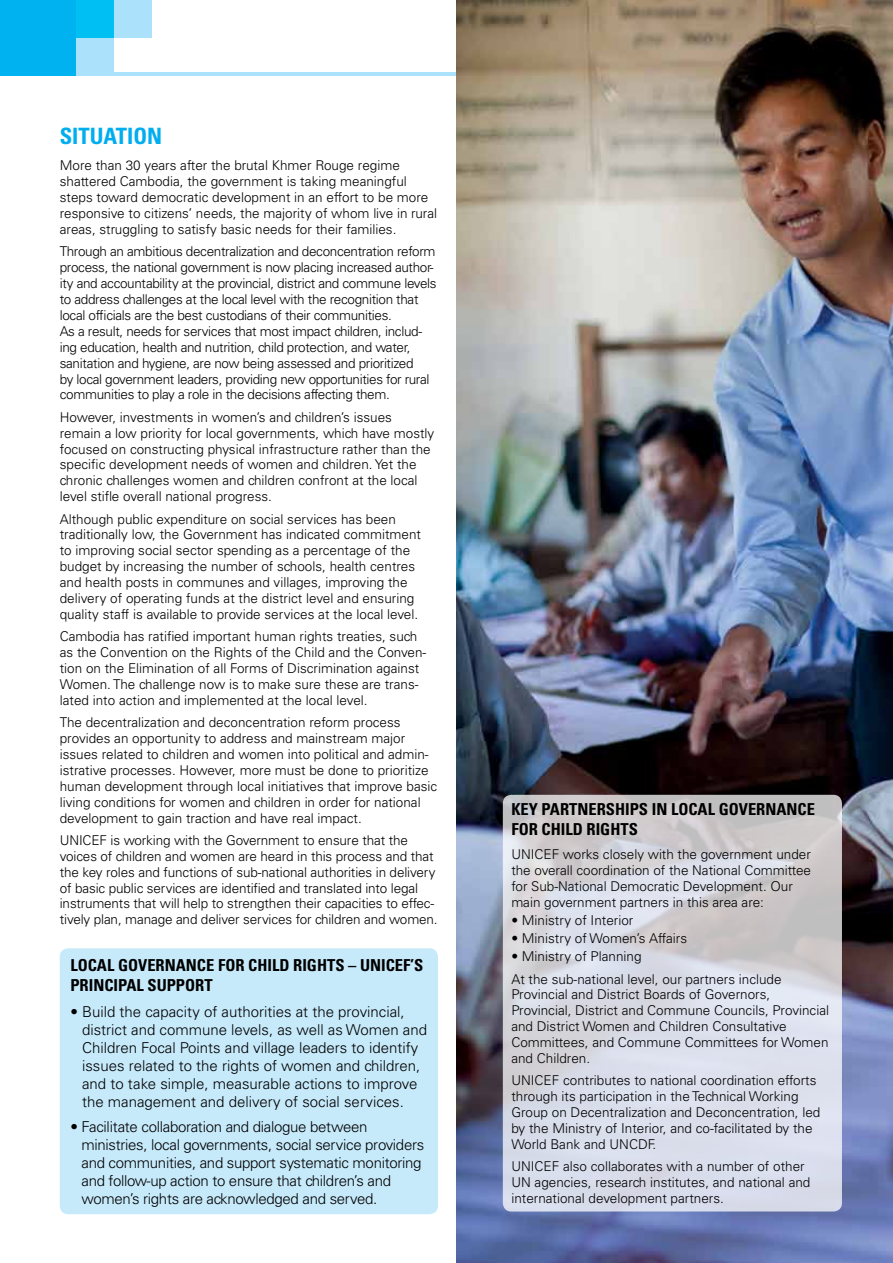
<style>
.page{position:relative;width:893px;height:1263px;background:#fff}
.page>*{position:absolute;margin:0;border:0;box-sizing:border-box;transform-origin:0 0}
.t1{font:700 condensed 22.5px "Univers LT Std";color:#00aeef}
.t2{font:700 condensed 16.5px/19.8px "Univers LT Std";color:#000}
.t3{font:300 15px/18px "Univers LT Std";color:#000}
.t4{font:300 15px/18px "Univers LT Std";letter-spacing:-.02em;color:#000}
.t5{font:300 13.5px/15.9px "Univers LT Std";color:#000}
.t6{font:300 13.5px/15.9px "Univers LT Std";letter-spacing:-.025em;color:#000}
</style>
<div class="page">
<hr style="left:0;top:72px;width:893px;height:4px;background:#abe1fa">
<div style="left:0;top:0;width:76px;height:76px;background:#00b3f0"></div>
<div style="left:76px;top:38px;width:38px;height:38px;background:#abe1fa"></div>
<div style="left:76px;top:0;width:38px;height:38px;background:#00c0f3"></div>
<div style="left:114px;top:0;width:38px;height:38px;background:#abe1fa"></div>
<img style="left:456px;top:0;width:437px;height:1263px">
<svg style="left:503px;top:795px;width:339px;height:416px;background:#d6d7e0"></svg>
<div style="left:60px;top:948px;width:378px;height:266px;background:#c7eafb;border-radius:9px"></div>
<h1 class="t1" style="left:60px;top:122px;width:104px">SITUATION</h1>
<p class="t5" style="left:60px;top:158px;width:379px">More than 30 years after the brutal Khmer Rouge regime shattered Cambodia, the government is taking meaningful steps toward democratic development in an effort to be more responsive to citizens’ needs, the majority of whom live in rural areas, struggling to satisfy basic needs for their families.</p>
<p class="t6" style="left:60px;top:244px;width:378px">Through an ambitious decentralization and deconcentration reform process, the national government is now placing increased author&shy;ity and accountability at the provincial, district and commune levels to address challenges at the local level with the recognition that local officials are the best custodians of their communities.<br>As a result, needs for services that most impact children, includ&shy;ing education, health and nutrition, child protection, and water, sanitation and hygiene, are now being assessed and prioritized<br>by local government leaders, providing new opportunities for rural communities to play a role in the decisions affecting them.</p>
<p class="t5" style="left:60px;top:409px;width:376px">However, investments in women’s and children’s issues remain a low priority for local governments, which have mostly focused on constructing physical infrastructure rather than the specific development needs of women and children. Yet the chronic challenges women and children confront at the local level stifle overall national progress.</p>
<p class="t5" style="left:60px;top:511px;width:363px">Although public expenditure on social services has been traditionally low, the Government has indicated commitment to improving social sector spending as a percentage of the budget by increasing the number of schools, health centres and health posts in communes and villages, improving the delivery of operating funds at the district level and ensuring quality staff is available to provide services at the local level.</p>
<p class="t5" style="left:60px;top:628px;width:368px">Cambodia has ratified important human rights treaties, such as the Convention on the Rights of the Child and the Conven&shy;tion on the Elimination of all Forms of Discrimination against Women. The challenge now is to make sure these are trans&shy;lated into action and implemented at the local level.</p>
<p class="t5" style="left:60px;top:714px;width:379px">The decentralization and deconcentration reform process provides an opportunity to address and mainstream major issues related to children and women into political and admin&shy;istrative processes. However, more must be done to prioritize human development through local initiatives that improve basic living conditions for women and children in order for national development to gain traction and have real impact.</p>
<p class="t5" style="left:60px;top:832px;width:379px">UNICEF is working with the Government to ensure that the voices of children and women are heard in this process and that the key roles and functions of sub-national authorities in delivery of basic public services are identified and translated into legal instruments that will help to strengthen their capacities to effec&shy;tively plan, manage and deliver services for children and women.</p>
<p class="t2" style="left:70px;top:955px;width:299px">LOCAL GOVERNANCE FOR CHILD RIGHTS – UNICEF</p>
<p class="t2" style="left:411px;top:955px;width:14px">’S</p>
<p class="t2" style="left:70px;top:975px;width:144px">PRINCIPAL SUPPORT</p>
<p class="t3" style="left:82px;top:1003px;width:346px;text-indent:-12px">• Build the capacity of authorities at the provincial, district and commune levels, as well as Women and Children Focal Points and village leaders to identify issues related to the rights of women and children, and to take simple, measurable actions to improve the management and delivery of social services.</p>
<p class="t4" style="left:81px;top:1117px;width:344px;text-indent:-11px">• Facilitate collaboration and dialogue between ministries, local governments, social service providers and communities, and support systematic monitoring and follow-up action to ensure that children’s and women’s rights are acknowledged and served.</p>
<p class="t2" style="left:511px;top:799px;width:305px">KEY PARTNERSHIPS IN LOCAL GOVERNANCE<br>FOR CHILD RIGHTS</p>
<p class="t5" style="left:511px;top:847px;width:301px">UNICEF works closely with the government under the overall coordination of the National Committee for Sub-National Democratic Development. Our main government partners in this area are:</p>
<p class="t5" style="left:511px;top:912px;width:124px">• Ministry of Interior</p>
<p class="t5" style="left:511px;top:930px;width:177px">• Ministry of Women’s Affairs</p>
<p class="t5" style="left:511px;top:945px;width:272px;line-height:22.4px">• Ministry of Planning<br>At the sub-national level, our partners include</p>
<p class="t5" style="left:511px;top:987px;width:319px">Provincial and District Boards of Governors, Provincial, District and Commune Councils, Provincial and District Women and Children Consultative Committees, and Commune Committees for Women and Children.</p>
<p class="t5" style="left:511px;top:1072px;width:311px">UNICEF contributes to national coordination efforts through its participation in the Technical Working Group on Decentralization and Deconcentration, led by the Ministry of Interior, and co-facilitated by the World Bank and UNCDF.</p>
<p class="t5" style="left:511px;top:1158px;width:301px">UNICEF also collaborates with a number of other<br>UN agencies, research institutes, and national and international development partners.</p>
</div>
